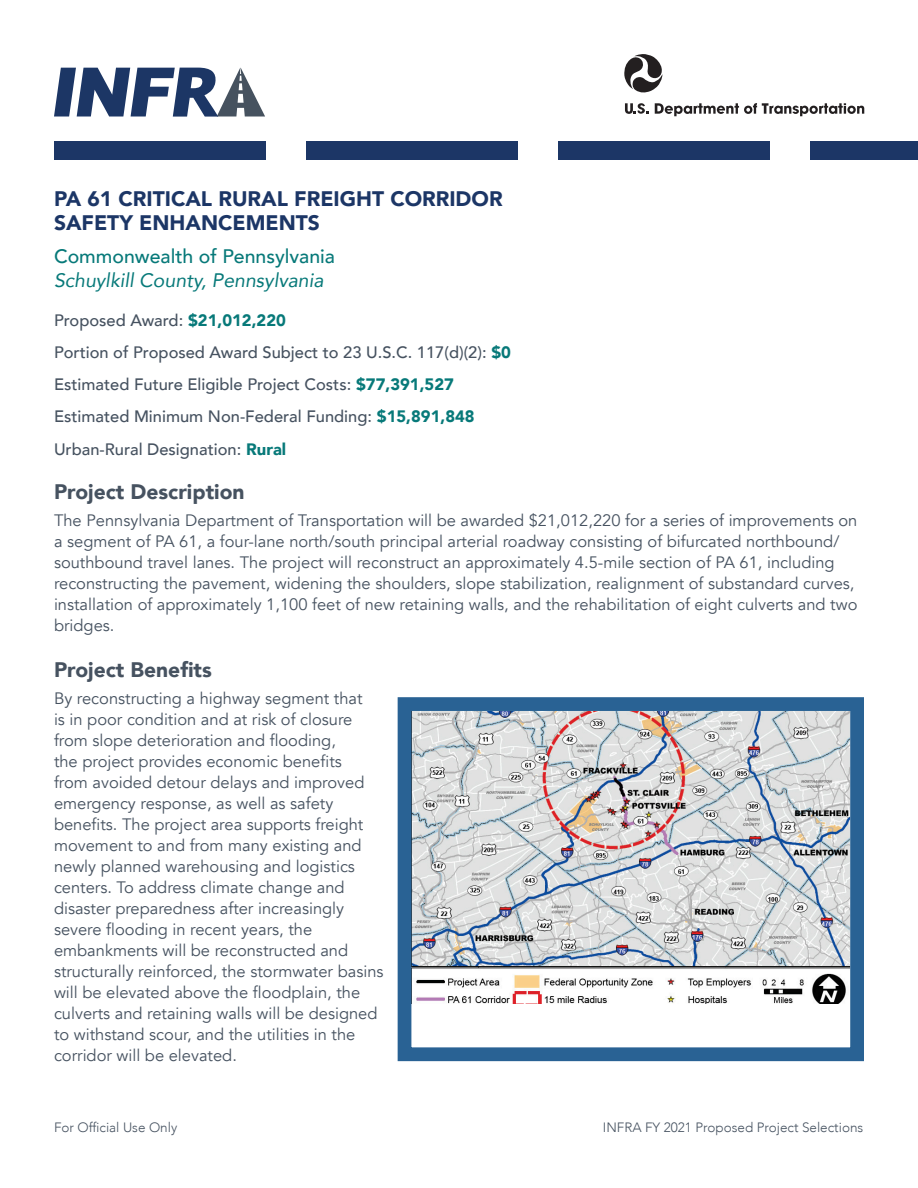
<style>
.page{position:relative;width:918px;height:1188px;background:#fff}
.page>*{position:absolute;margin:0;border:0;box-sizing:border-box;transform-origin:0 0}
.Award_Head{font:900 21px/24px "Avenir";color:#1c3666}
.Project_Head{font:900 21px "Avenir";color:#465260}
.Award_Location{font:italic 19.5px "Avenir";color:#077979}
.Award_Recipient{font:500 19.5px "Avenir";color:#077979}
.Body_1{font:16.5px/21px "Avenir";color:#465260}
.Award_Amount{font:500 16.5px "Avenir";color:#465260}
.t1{font:300 13.5px "Avenir";color:#465260}
.s1{font-weight:900;color:#077979}
</style>
<div class="page">
<div style="left:306px;top:141px;width:211px;height:19px;background:#1c3666"></div>
<div style="left:558px;top:141px;width:211px;height:19px;background:#1c3666"></div>
<div style="left:810px;top:141px;width:108px;height:19px;background:#1c3666"></div>
<svg style="left:54px;top:68px;width:211px;height:49px"></svg>
<div style="left:54px;top:141px;width:211px;height:19px;background:#1c3666"></div>
<svg style="left:624px;top:54px;width:39px;height:39px"></svg>
<svg style="left:625px;top:103px;width:24px;height:11px"></svg>
<svg style="left:655px;top:103px;width:209px;height:13px"></svg>
<svg style="left:397px;top:697px;width:467px;height:365px"></svg>
<p class="Award_Head" style="left:54px;top:186px;width:450px">PA 61 CRITICAL RURAL FREIGHT CORRIDOR<br>SAFETY ENHANCEMENTS</p>
<p class="Award_Recipient" style="left:54px;top:239px;width:283px">Commonwealth of Pennsylvania</p>
<p class="Award_Location" style="left:54px;top:268px;width:271px">Schuylkill County, Pennsylvania</p>
<p class="Award_Amount" style="left:54px;top:305px;width:233px">Proposed Award: <span class="s1">$21,012,220</span></p>
<p class="Award_Amount" style="left:54px;top:338px;width:459px">Portion of Proposed Award Subject to 23 U.S.C. 117(d)(2): <span class="s1">$0</span></p>
<p class="Award_Amount" style="left:54px;top:370px;width:401px">Estimated Future Eligible Project Costs: <span class="s1">$77,391,527</span></p>
<p class="Award_Amount" style="left:54px;top:402px;width:422px">Estimated Minimum Non-Federal Funding: <span class="s1">$15,891,848</span></p>
<p class="Award_Amount" style="left:54px;top:434px;width:234px">Urban-Rural Designation: <span class="s1">Rural</span></p>
<p class="Project_Head" style="left:54px;top:473px;width:192px">Project Description</p>
<p class="Body_1" style="left:54px;top:510px;width:805px">The Pennsylvania Department of Transportation will be awarded $21,012,220 for a series of improvements on a segment of PA 61, a four-lane north/south principal arterial roadway consisting of bifurcated northbound/ southbound travel lanes. The project will reconstruct an approximately 4.5-mile section of PA 61, including reconstructing the pavement, widening the shoulders, slope stabilization, realignment of substandard curves, installation of approximately 1,100 feet of new retaining walls, and the rehabilitation of eight culverts and two bridges.</p>
<p class="Project_Head" style="left:54px;top:652px;width:159px">Project Benefits</p>
<p class="Body_1" style="left:54px;top:688px;width:331px">By reconstructing a highway segment that<br>is in poor condition and at risk of closure from slope deterioration and flooding,<br>the project provides economic benefits<br>from avoided detour delays and improved emergency response, as well as safety benefits. The project area supports freight movement to and from many existing and newly planned warehousing and logistics centers. To address climate change and disaster preparedness after increasingly severe flooding in recent years, the embankments will be reconstructed and structurally reinforced, the stormwater basins will be elevated above the floodplain, the culverts and retaining walls will be designed to withstand scour, and the utilities in the corridor will be elevated.</p>
<p class="t1" style="left:54px;top:1119px;width:125px">For Official Use Only</p>
<p class="t1" style="left:603px;top:1119px;width:262px">INFRA FY 2021 Proposed Project Selections</p>
</div>
